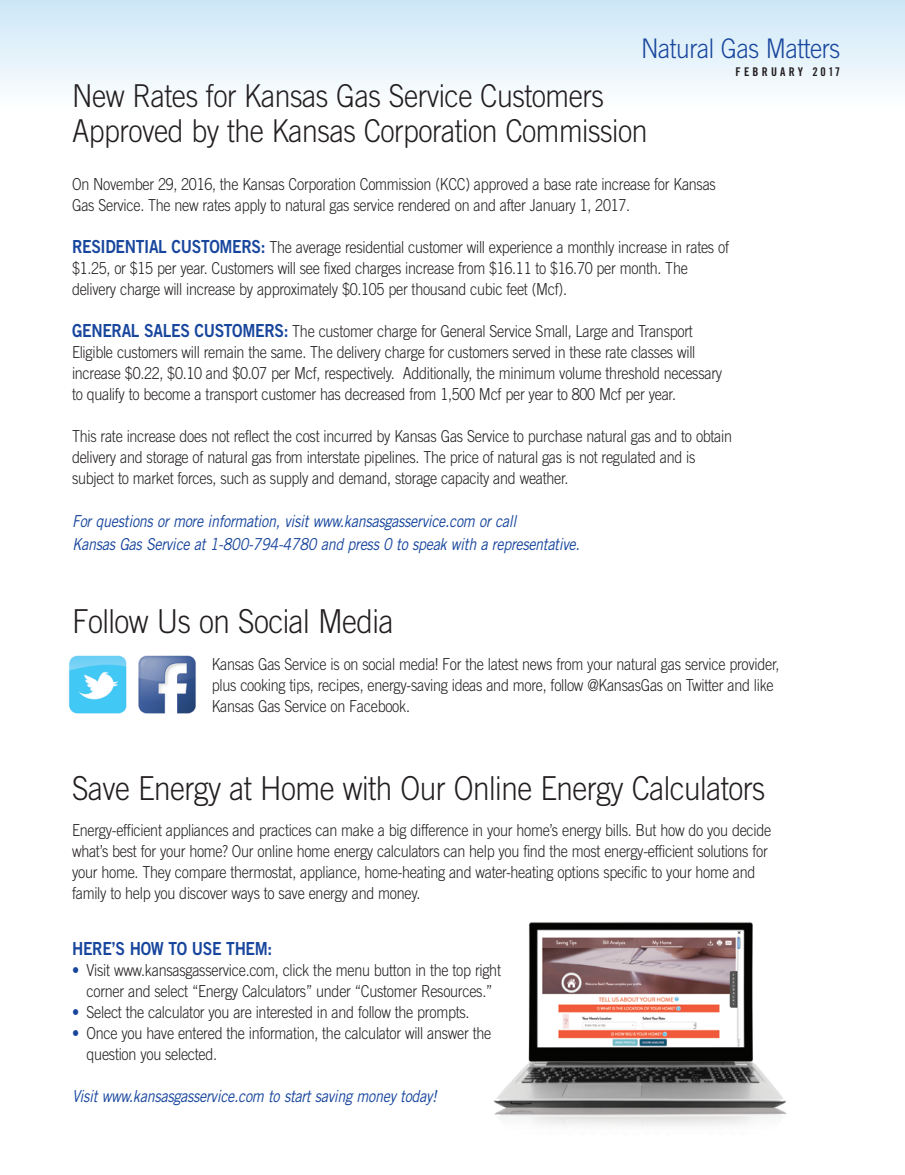
<style>
.page{position:relative;width:905px;height:1175px;background:#fff}
.page>*{position:absolute;margin:0;border:0;box-sizing:border-box;transform-origin:0 0}
.t1{font:300 33px "Trade Gothic";letter-spacing:-.015em;color:#231f20;scale:.9 1}
.t2{font:300 31.5px/34.5px "Trade Gothic";letter-spacing:-.015em;color:#231f20;scale:.9 1}
.t3{font:300 27px "Trade Gothic";letter-spacing:-.015em;color:#18469d;scale:.9 1}
.t4{font:18px "Trade Gothic Bold Two";letter-spacing:-.02em;color:#18469d;scale:.87 1}
.t5{font:300 16.5px/21px "Trade Gothic";letter-spacing:-.02em;color:#231f20;scale:.87 1}
.t6{font:italic 16.5px/22.5px "Trade Gothic";letter-spacing:-.02em;color:#18469d;scale:.87 1}
.t7{font:12px "Trade Gothic Bold Cond Twenty";letter-spacing:.265em;color:#231f20}
.s1{font-family:"Trade Gothic Bold Two";font-weight:400;font-size:18px;color:#18469d}
.s2{color:#18469d}
</style>
<div class="page">
<div style="left:0;top:0;width:904px;height:108px;background:linear-gradient(to bottom,#cbe7f7,#fdfefe)"></div>
<img style="left:493px;top:922px;width:294px;height:204px">
<img style="left:69px;top:655px;width:127px;height:59px">
<h3 class="t3" style="left:641px;top:38px;width:223px">Natural Gas Matters</h3>
<p class="t7" style="left:735px;top:68px;width:106px">FEBRUARY 2017</p>
<h2 class="t2" style="left:72px;top:81px;width:641px">New Rates for Kansas Gas Service Customers<br>Approved by the Kansas Corporation Commission</h2>
<p class="t5" style="left:72px;top:175px;width:741px">On November 29, 2016, the Kansas Corporation Commission (KCC) approved a base rate increase for Kansas<br>Gas Service. The new rates apply to natural gas service rendered on and after January 1, 2017.</p>
<p class="t5" style="left:72px;top:238px;width:756px"><span class="s1">RESIDENTIAL CUSTOMERS:</span> The average residential customer will experience a monthly increase in rates of $1.25, or $15 per year. Customers will see fixed charges increase from $16.11 to $16.70 per month. The delivery charge will increase by approximately $0.105 per thousand cubic feet (Mcf).</p>
<p class="t5" style="left:72px;top:322px;width:748px"><span class="s1">GENERAL SALES CUSTOMERS:</span> The customer charge for General Service Small, Large and Transport Eligible customers will remain the same. The delivery charge for customers served in these rate classes will increase $0.22, $0.10 and $0.07 per Mcf, respectively. Additionally, the minimum volume threshold necessary to qualify to become a transport customer has decreased from 1,500 Mcf per year to 800 Mcf per year.</p>
<p class="t5" style="left:72px;top:427px;width:760px">This rate increase does not reflect the cost incurred by Kansas Gas Service to purchase natural gas and to obtain delivery and storage of natural gas from interstate pipelines. The price of natural gas is not regulated and is subject to market forces, such as supply and demand, storage capacity and weather.</p>
<p class="t6" style="left:72px;top:511px;width:585px">For questions or more information, visit www.kansasgasservice.com or call<br>Kansas Gas Service at 1-800-794-4780 and press 0 to speak with a representative.</p>
<h1 class="t1" style="left:72px;top:609px;width:359px">Follow Us on Social Media</h1>
<p class="t5" style="left:212px;top:655px;width:654px">Kansas Gas Service is on social media! For the latest news from your natural gas service provider, plus cooking tips, recipes, energy-saving ideas and more, follow @KansasGas on Twitter and like<br>Kansas Gas Service on Facebook.</p>
<h1 class="t1" style="left:72px;top:776px;width:772px">Save Energy at Home with Our Online Energy Calculators</h1>
<p class="t5" style="left:72px;top:821px;width:805px">Energy-efficient appliances and practices can make a big difference in your home’s energy bills. But how do you decide what’s best for your home? Our online home energy calculators can help you find the most energy-efficient solutions for your home. They compare thermostat, appliance, home-heating and water-heating options specific to your home and family to help you discover ways to save energy and money.</p>
<p class="t4" style="left:72px;top:942px;width:232px">HERE’S HOW TO USE THEM:</p>
<p class="t5" style="left:72px;top:961px;width:494px;text-align:center"><span class="s2">•</span> Visit www.kansasgasservice.com, click the menu button in the top right corner and select “Energy Calculators” under “Customer Resources.”</p>
<p class="t5" style="left:72px;top:1003px;width:458px"><span class="s2">•</span> Select the calculator you are interested in and follow the prompts.</p>
<p class="t5" style="left:87px;top:1024px;width:466px;text-indent:-15px"><span class="s2">•</span> Once you have entered the information, the calculator will answer the question you selected.</p>
<p class="t6" style="left:72px;top:1086px;width:421px">Visit www.kansasgasservice.com to start saving money today!</p>
</div>
